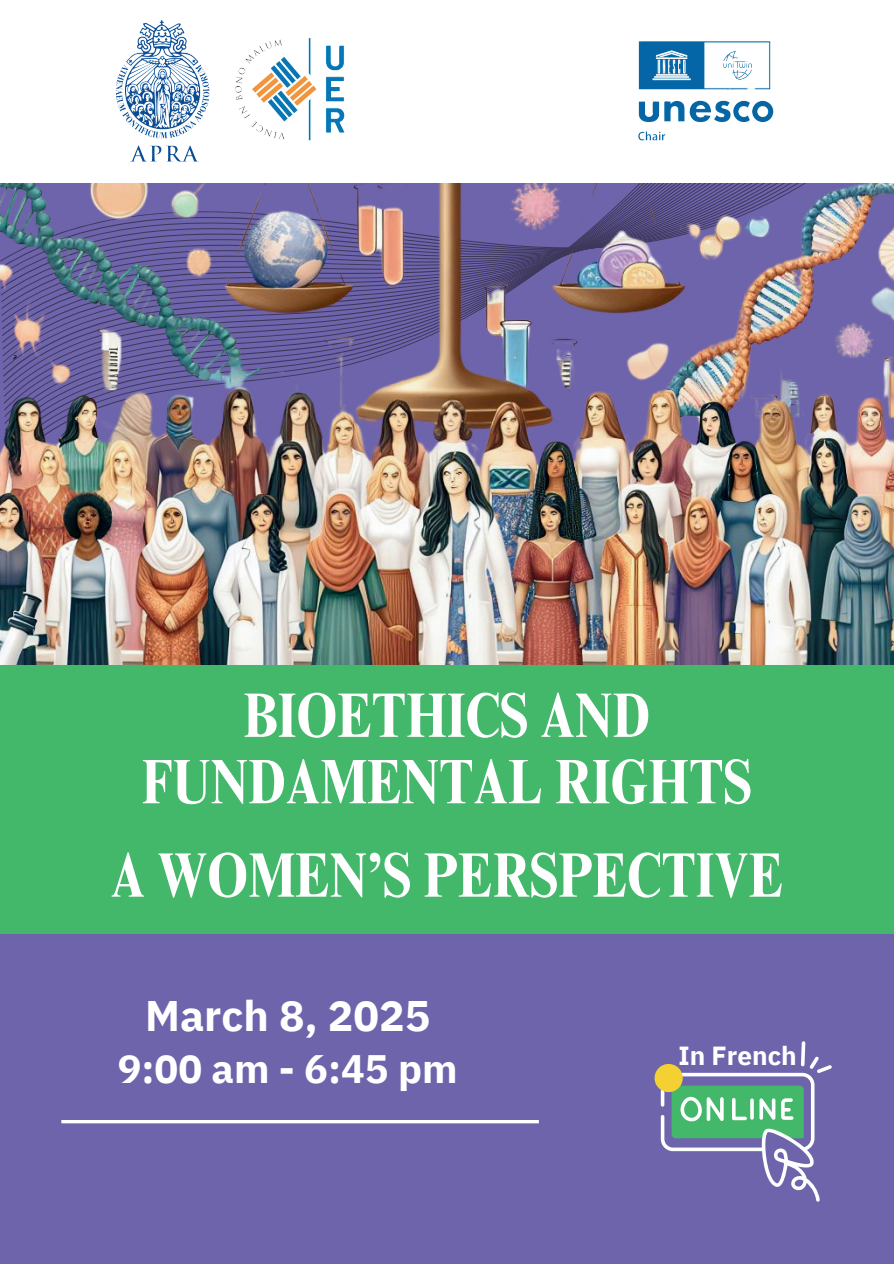
<style>
.page{position:relative;width:894px;height:1264px;background:#fff}
.page>*{position:absolute;margin:0;border:0;box-sizing:border-box;transform-origin:0 0}
.t1{font:700 condensed 63.45px/66.3px "Times NRMT Pro";color:#fff;text-align:center}
.t2{font:700 42.6px "IBM Plex Sans";color:#fff}
.t3{font:700 39.6px "IBM Plex Sans";color:#fff}
.t4{font:700 26.1px "IBM Plex Sans";color:#fff}
</style>
<div class="page">
<div style="left:0;top:0;width:893px;height:1263px;background:#6d64ac"></div>
<svg style="left:61px;top:1120px;width:477px;height:3px"></svg>
<div style="left:0;top:664px;width:893px;height:269px;background:#43b86b"></div>
<svg style="left:654px;top:1041px;width:177px;height:160px"></svg>
<img style="left:0;top:182px;width:893px;height:482px">
<div style="left:0;top:0;width:893px;height:182px;background:#fff"></div>
<img style="left:115px;top:20px;width:659px;height:142px">
<p class="t1" style="left:142px;top:682px;width:611px">BIOETHICS AND<br>FUNDAMENTAL RIGHTS</p>
<p class="t1" style="left:110px;top:842px;width:673px">A WOMEN’S PERSPECTIVE</p>
<p class="t2" style="left:145px;top:982px;width:286px">March 8, 2025</p>
<p class="t3" style="left:118px;top:1037px;width:341px">9:00 am - 6:45 pm</p>
<p class="t4" style="left:678px;top:1035px;width:120px">In French</p>
</div>
